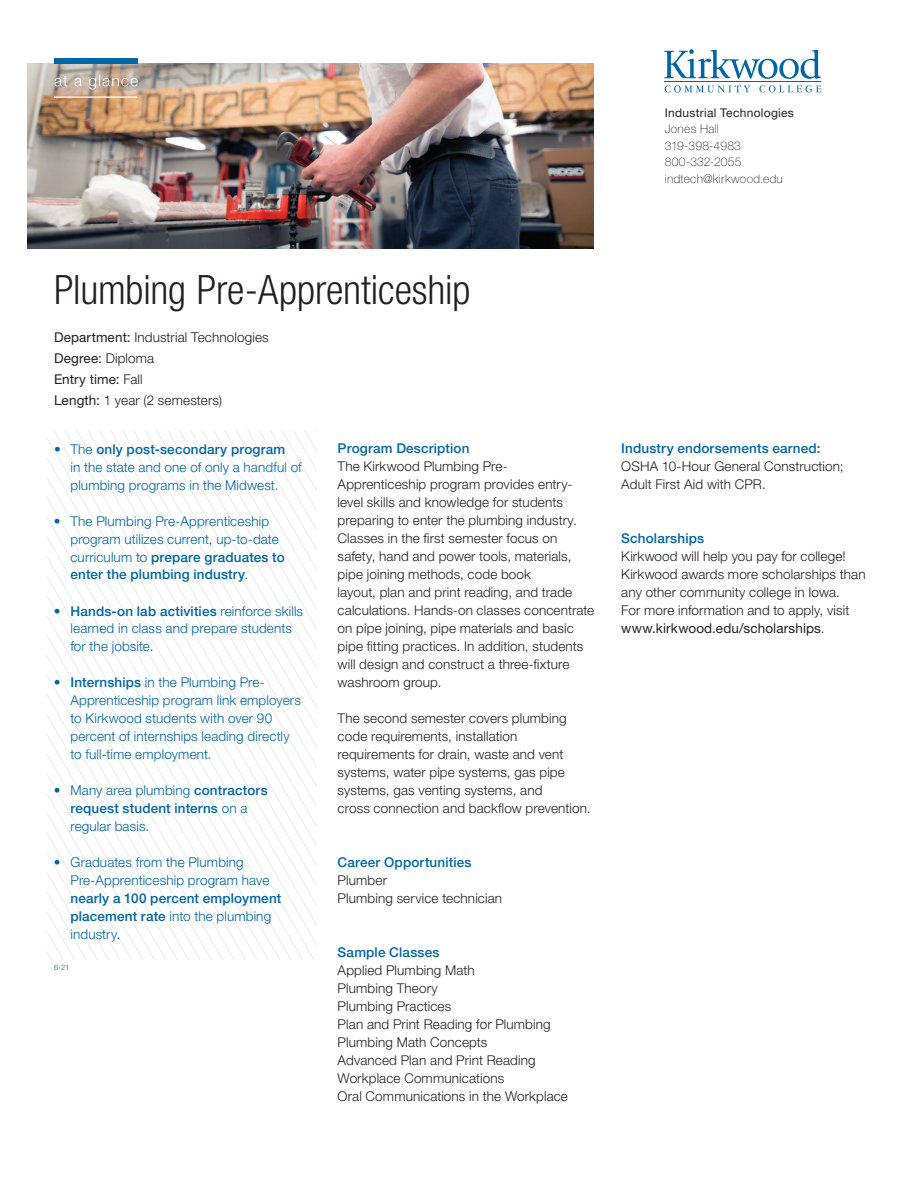
<style>
.page{position:relative;width:918px;height:1188px;background:#fff}
.page>*{position:absolute;margin:0;border:0;box-sizing:border-box;transform-origin:0 0}
.t1{font:300 condensed 40.5px "Helvetica Neue LT Std";letter-spacing:-.005em;color:#231f20}
.t2{font:300 13.5px/18px "Helvetica Neue LT Std";letter-spacing:.01em;color:#231f20}
.t3{font:300 13.5px/18px "Helvetica Neue LT Std";letter-spacing:.01em;color:#0065a4}
.t4{font:500 13.5px/18px "Helvetica Neue LT Std";letter-spacing:.015em;color:#0065a4}
.t5{font:100 12px/16.5px "Helvetica Neue LT Std";letter-spacing:.025em;color:#231f20}
.t6{font:12px "Helvetica Neue LT Std";letter-spacing:.02em;color:#231f20}
.t7{font:300 7.5px "Helvetica Neue LT Std";color:#0065a4}
.s1{font-weight:400}
.s2{font-weight:500}
.s3{font-weight:300}
</style>
<div class="page">
<svg style="left:48px;top:430px;width:268px;height:529px"></svg>
<svg style="left:230px;top:430px;width:86px;height:498px"></svg>
<img style="left:27px;top:63px;width:567px;height:186px">
<div style="left:54px;top:58px;width:83px;height:5px;background:#0065a4"></div>
<hr style="left:54px;top:96px;width:83px;height:2px;background:#fff">
<hr style="left:664px;top:81px;width:157px;height:1px;background:#0065a4">
<svg style="left:55px;top:76px;width:12px;height:10px"></svg>
<svg style="left:74px;top:78px;width:8px;height:8px"></svg>
<svg style="left:89px;top:75px;width:49px;height:14px"></svg>
<svg style="left:664px;top:49px;width:157px;height:30px"></svg>
<svg style="left:665px;top:85px;width:85px;height:8px"></svg>
<svg style="left:759px;top:85px;width:62px;height:8px"></svg>
<p class="t6" style="left:665px;top:105px;width:131px">Industrial Technologies</p>
<p class="t5" style="left:665px;top:121px;width:120px">Jones Hall<br>319-398-4983<br>800-332-2055 indtech@kirkwood.edu</p>
<h1 class="t1" style="left:54px;top:266px;width:418px">Plumbing Pre-Apprenticeship</h1>
<p class="t2" style="left:54px;top:326px;width:216px;line-height:21px"><span class="s1">Department:</span> Industrial Technologies<br><span class="s1">Degree:</span> Diploma<br><span class="s1">Entry time:</span> Fall<br><span class="s1">Length:</span> 1 year (2 semesters)</p>
<p class="t3" style="left:70px;top:439px;width:233px;text-indent:-16px">• The <span class="s2">only post-secondary program<br></span>in the state and one of only a handful of plumbing programs in the Midwest.</p>
<p class="t3" style="left:70px;top:511px;width:216px;text-indent:-16px">• The Plumbing Pre-Apprenticeship program utilizes current, up-to-date curriculum to <span class="s2">prepare graduates to enter the plumbing industry</span>.</p>
<p class="t3" style="left:70px;top:601px;width:234px;text-indent:-16px">• <span class="s2">Hands-on lab activities</span> reinforce skills learned in class and prepare students for the jobsite.</p>
<p class="t3" style="left:70px;top:673px;width:232px;text-indent:-16px">• <span class="s2">Internships</span> in the Plumbing Pre-Apprenticeship program link employers to Kirkwood students with over 90 percent of internships leading directly to full-time employment.</p>
<p class="t3" style="left:70px;top:781px;width:199px;text-indent:-16px">• Many area plumbing <span class="s2">contractors request student interns</span> on a regular basis.</p>
<p class="t3" style="left:70px;top:853px;width:200px;text-indent:-16px">• Graduates from the Plumbing<br>Pre-Apprenticeship program have</p>
<p class="t4" style="left:70px;top:890px;width:212px">nearly a 100 percent employment placement rate <span class="s3">into the plumbing industry.</span></p>
<p class="t7" style="left:54px;top:962px;width:17px">6-21</p>
<p class="t4" style="left:338px;top:440px;width:133px">Program Description</p>
<p class="t2" style="left:338px;top:457px;width:258px">The Kirkwood Plumbing Pre-Apprenticeship program provides entry&shy;level skills and knowledge for students preparing to enter the plumbing industry.<br>Classes in the frst semester focus on safety, hand and power tools, materials, pipe joining methods, code book<br>layout, plan and print reading, and trade calculations. Hands-on classes concentrate on pipe joining, pipe materials and basic pipe ftting practices. In addition, students will design and construct a three-fxture washroom group.</p>
<p class="t2" style="left:338px;top:709px;width:255px">The second semester covers plumbing code requirements, installation requirements for drain, waste and vent systems, water pipe systems, gas pipe systems, gas venting systems, and<br>cross connection and backfow prevention.</p>
<p class="t4" style="left:338px;top:853px;width:135px">Career Opportunities</p>
<p class="t2" style="left:338px;top:871px;width:166px">Plumber<br>Plumbing service technician</p>
<p class="t4" style="left:338px;top:943px;width:103px">Sample Classes</p>
<p class="t2" style="left:338px;top:961px;width:232px">Applied Plumbing Math<br>Plumbing Theory<br>Plumbing Practices<br>Plan and Print Reading for Plumbing<br>Plumbing Math Concepts<br>Advanced Plan and Print Reading<br>Workplace Communications<br>Oral Communications in the Workplace</p>
<p class="t4" style="left:621px;top:439px;width:201px">Industry endorsements earned:</p>
<p class="t2" style="left:621px;top:457px;width:224px">OSHA 10-Hour General Construction;<br>Adult First Aid with CPR.</p>
<p class="t4" style="left:621px;top:529px;width:84px">Scholarships</p>
<p class="t2" style="left:621px;top:547px;width:246px">Kirkwood will help you pay for college!<br>Kirkwood awards more scholarships than any other community college in Iowa.<br>For more information and to apply, visit <span class="s1">www.kirkwood.edu/scholarships</span>.</p>
</div>
